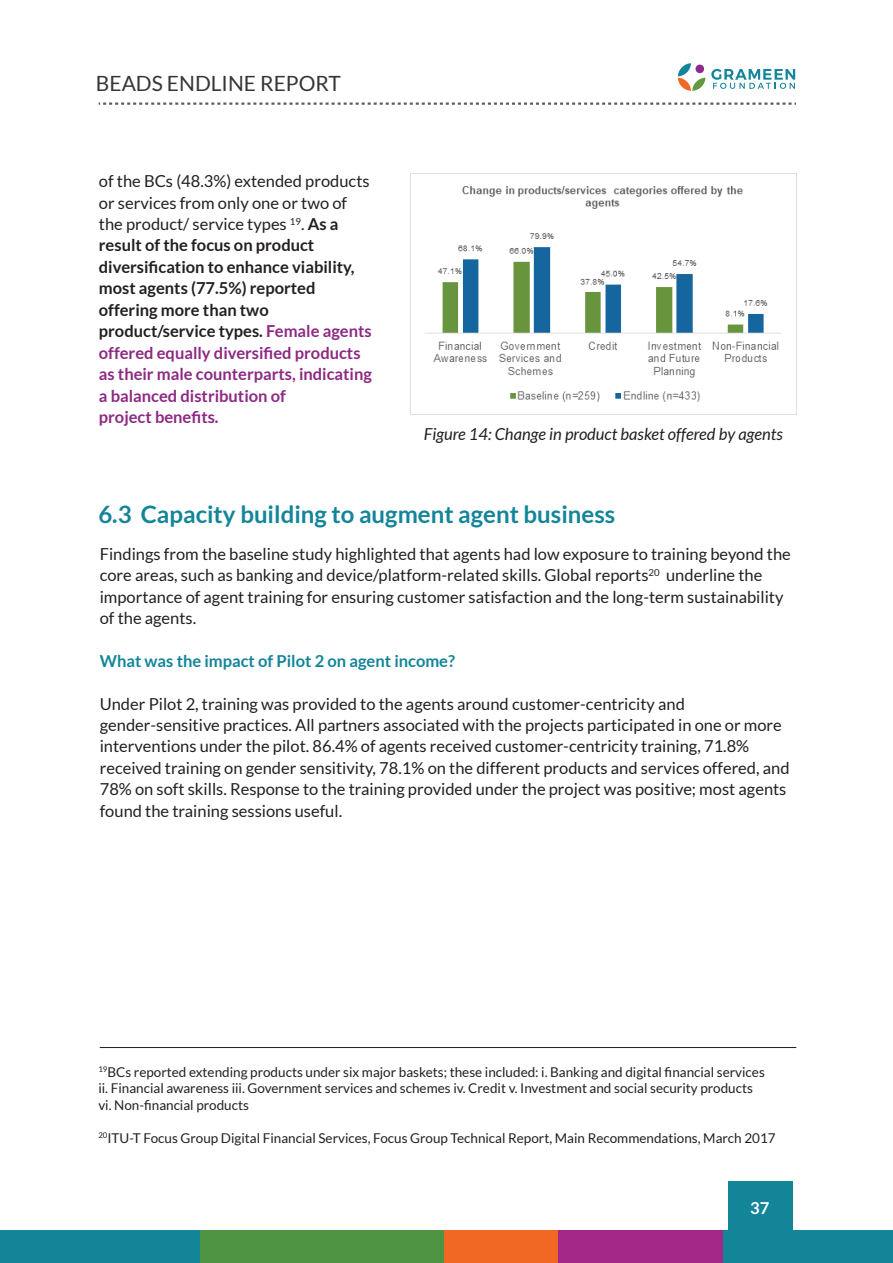
<style>
.page{position:relative;width:893px;height:1263px;background:#fff}
.page>*{position:absolute;margin:0;border:0;box-sizing:border-box;transform-origin:0 0}
.t1{font:700 24px "Lato";color:#138599}
.t2{font:21px "Lato";color:#353635}
.t3{font:16.5px/21.5px "Lato";color:#231f20}
.t4{font:700 16.5px/21.5px "Lato";color:#231f20}
.t5{font:italic 16.5px "Lato";color:#231f20}
.t6{font:700 16.5px "Lato";color:#138599}
.t7{font:700 16.5px "Lato";color:#fff}
.t8{font:13.5px/16.5px "Lato";color:#231f20}
.s1{font-weight:400}
.s2{color:#8d2984}
</style>
<div class="page">
<div style="left:0;top:1230px;width:200px;height:33px;background:#138599"></div>
<div style="left:722px;top:1230px;width:171px;height:33px;background:#138599"></div>
<div style="left:558px;top:1230px;width:165px;height:33px;background:#a22787"></div>
<div style="left:443px;top:1230px;width:115px;height:33px;background:#f16825"></div>
<div style="left:200px;top:1230px;width:243px;height:33px;background:#4f9442"></div>
<img style="left:410px;top:173px;width:386px;height:241px">
<hr style="left:100px;top:1047px;width:696px;height:1px;background:#231f20">
<svg style="left:99px;top:102px;width:697px;height:3px"></svg>
<svg style="left:711px;top:69px;width:84px;height:20px"></svg>
<svg style="left:678px;top:63px;width:27px;height:28px"></svg>
<div style="left:695px;top:65px;width:9px;height:8px;background:#8c2a8f;border-radius:50%"></div>
<div style="left:728px;top:1181px;width:65px;height:82px;background:#138599"></div>
<p class="t2" style="left:96px;top:72px;width:247px">BEADS ENDLINE REPORT</p>
<p class="t4" style="left:99px;top:170px;width:275px"><span class="s1">of the BCs (48.3%) extended products or services from only one or two of the product/ service types</span> <sup>19</sup><span class="s1">.</span> As a result of the focus on product diversification to enhance viability, most agents (77.5%) reported offering more than two product/service types. <span class="s2">Female agents offered equally diversified products as their male counterparts, indicating a balanced distribution of<br>project benefits.</span></p>
<p class="t5" style="left:424px;top:425px;width:361px">Figure 14: Change in product basket offered by agents</p>
<h1 class="t1" style="left:98px;top:500px;width:518px">6.3 Capacity building to augment agent business</h1>
<p class="t3" style="left:100px;top:543px;width:693px">Findings from the baseline study highlighted that agents had low exposure to training beyond the core areas, such as banking and device/platform-related skills. Global reports<sup>20</sup> underline the importance of agent training for ensuring customer satisfaction and the long-term sustainability of the agents.</p>
<p class="t6" style="left:100px;top:651px;width:357px">What was the impact of Pilot 2 on agent income?</p>
<p class="t3" style="left:100px;top:693px;width:691px">Under Pilot 2, training was provided to the agents around customer-centricity and gender-sensitive practices. All partners associated with the projects participated in one or more interventions under the pilot. 86.4% of agents received customer-centricity training, 71.8% received training on gender sensitivity, 78.1% on the different products and services offered, and 78% on soft skills. Response to the training provided under the project was positive; most agents found the training sessions useful.</p>
<p class="t8" style="left:98px;top:1064px;width:668px"><sup>19</sup>BCs reported extending products under six major baskets; these included: i. Banking and digital financial services ii. Financial awareness iii. Government services and schemes iv. Credit v. Investment and social security products vi. Non-financial products</p>
<p class="t8" style="left:98px;top:1130px;width:679px"><sup>20</sup>ITU-T Focus Group Digital Financial Services, Focus Group Technical Report, Main Recommendations, March 2017</p>
<p class="t7" style="left:750px;top:1198px;width:21px">37</p>
</div>
